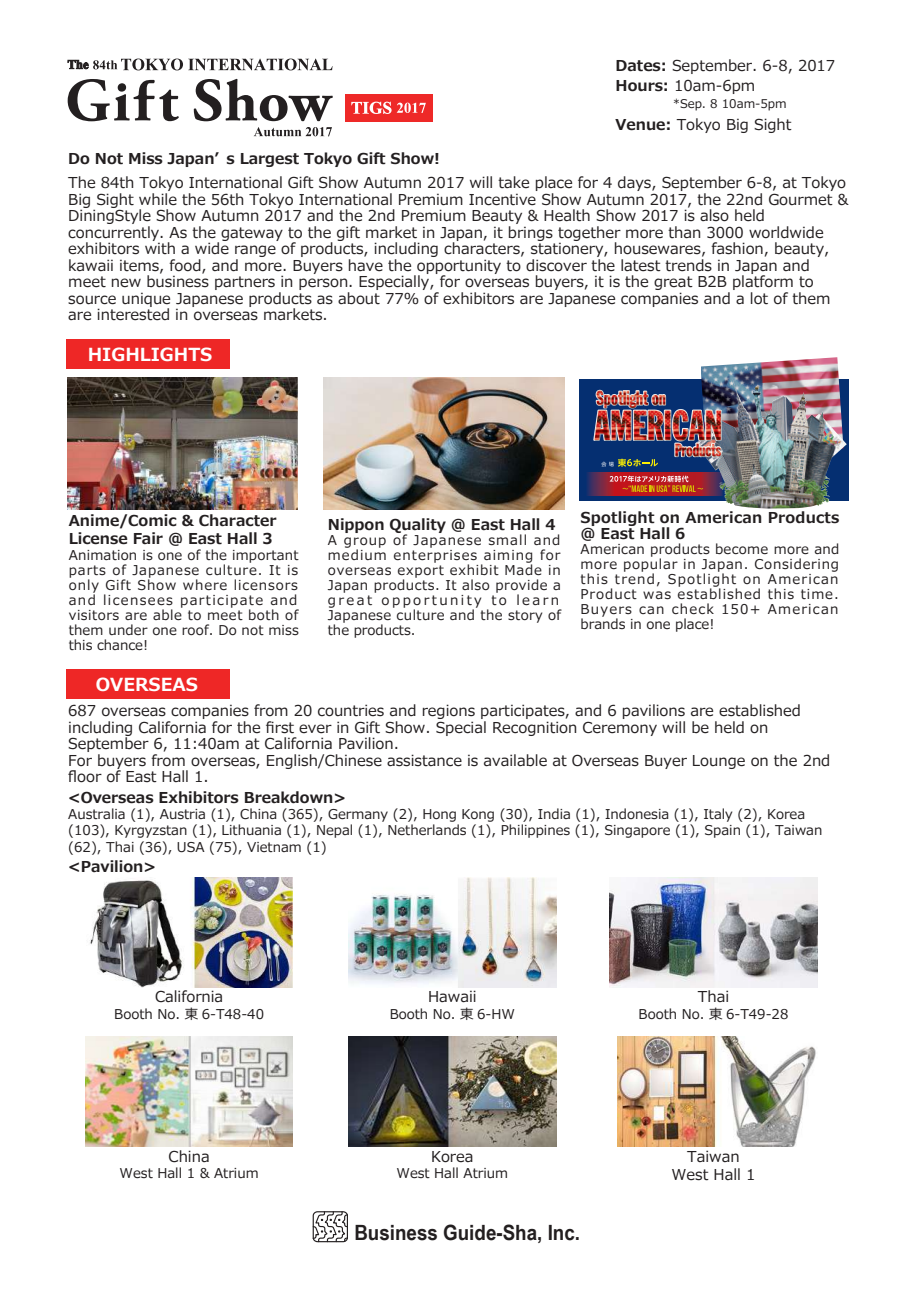
<style>
.page{position:relative;width:919px;height:1289px;background:#fff}
.page>*{position:absolute;margin:0;border:0;box-sizing:border-box;transform-origin:0 0}
.t1{font:700 21px "Arial Narrow";color:#231f20;scale:1.09 1}
.t2{font:700 18px "Meiryo";color:#fff}
.t3{font:15px/16.5px "Meiryo";color:#231f20}
.t4{font:700 15px/18px "Meiryo";color:#231f20}
.t5{font:13.5px/15px "Meiryo";color:#231f20;text-align:justify}
.t6{font:13.5px/15px "Meiryo";letter-spacing:.06em;color:#231f20}
.t7{font:12px "Meiryo";color:#231f20}
.s1{font-weight:700}
</style>
<div class="page">
<div style="left:66px;top:339px;width:163px;height:30px;background:#ee2726"></div>
<div style="left:66px;top:669px;width:163px;height:30px;background:#ee2726"></div>
<svg style="left:312px;top:1211px;width:36px;height:31px"></svg>
<svg style="left:68px;top:58px;width:264px;height:12px"></svg>
<svg style="left:194px;top:79px;width:139px;height:42px"></svg>
<svg style="left:68px;top:79px;width:111px;height:42px"></svg>
<svg style="left:254px;top:127px;width:78px;height:9px"></svg>
<div style="left:345px;top:94px;width:87px;height:27px;background:#ee2928"></div>
<svg style="left:351px;top:102px;width:75px;height:12px"></svg>
<img style="left:67px;top:377px;width:231px;height:132px">
<img style="left:579px;top:379px;width:269px;height:122px">
<svg style="left:585px;top:472px;width:110px;height:23px"></svg>
<img style="left:700px;top:357px;width:143px;height:100px">
<img style="left:695px;top:394px;width:44px;height:108px">
<img style="left:589px;top:387px;width:141px;height:73px">
<svg style="left:609px;top:475px;width:94px;height:17px"></svg>
<svg style="left:601px;top:458px;width:57px;height:9px"></svg>
<img style="left:323px;top:377px;width:241px;height:132px">
<img style="left:90px;top:877px;width:203px;height:110px">
<img style="left:348px;top:877px;width:208px;height:110px">
<img style="left:609px;top:877px;width:208px;height:110px">
<img style="left:85px;top:1036px;width:207px;height:110px">
<img style="left:348px;top:1036px;width:208px;height:110px">
<img style="left:617px;top:1036px;width:199px;height:110px">
<p class="t3" style="left:615px;top:57px;width:221px;line-height:19.5px"><span class="s1">Dates:</span> September. 6-8, 2017<br><span class="s1">Hours:</span> 10am-6pm</p>
<p class="t7" style="left:672px;top:95px;width:115px">*Sep. 8 10am-5pm</p>
<p class="t3" style="left:615px;top:117px;width:177px"><span class="s1">Venue:</span> Tokyo Big Sight</p>
<p class="t4" style="left:68px;top:150px;width:373px">Do Not Miss Japanʼ s Largest Tokyo Gift Show!</p>
<p class="t3" style="left:68px;top:175px;width:781px">The 84th Tokyo International Gift Show Autumn 2017 will take place for 4 days, September 6-8, at Tokyo Big Sight while the 56th Tokyo International Premium Incentive Show Autumn 2017, the 22nd Gourmet &amp; DiningStyle Show Autumn 2017 and the 2nd Premium Beauty &amp; Health Show 2017 is also held concurrently. As the gateway to the gift market in Japan, it brings together more than 3000 worldwide exhibitors with a wide range of products, including characters, stationery, housewares, fashion, beauty, kawaii items, food, and more. Buyers have the opportunity to discover the latest trends in Japan and meet new business partners in person. Especially, for overseas buyers, it is the great B2B platform to source unique Japanese products as about 77% of exhibitors are Japanese companies and a lot of them are interested in overseas markets.</p>
<p class="t2" style="left:88px;top:342px;width:126px">HIGHLIGHTS</p>
<p class="t4" style="left:69px;top:512px;width:209px">Anime/Comic &amp; Character<br>License Fair @ East Hall 3</p>
<p class="t5" style="left:69px;top:548px;width:231px">Animation is one of the important parts of Japanese culture. It is only Gift Show where licensors and licensees participate and visitors are able to meet both of them under one roof. Do not miss this chance!</p>
<p class="t2" style="left:96px;top:672px;width:104px">OVERSEAS</p>
<p class="t4" style="left:328px;top:516px;width:229px">Nippon Quality @ East Hall 4</p>
<p class="t6" style="left:328px;top:533px;width:235px">A group of Japanese small and medium enterprises aiming for overseas export exhibit Made in<br>Japan products. It also provide a great opportunity to learn<br>Japanese culture and the story of the products.</p>
<p class="t4" style="left:580px;top:510px;width:260px;line-height:16.5px">Spotlight on American Products @ East Hall 6</p>
<p class="t5" style="left:580px;top:542px;width:260px">American products become more and more popular in Japan. Considering this trend, Spotlight on American Product was established this time.<br>Buyers can check 150+ American brands in one place!</p>
<p class="t3" style="left:68px;top:703px;width:763px">687 overseas companies from 20 countries and regions participates, and 6 pavilions are established including California for the first ever in Gift Show. Special Recognition Ceremony will be held on September 6, 11:40am at California Pavilion.<br>For buyers from overseas, English/Chinese assistance is available at Overseas Buyer Lounge on the 2nd floor of East Hall 1.</p>
<p class="t4" style="left:68px;top:789px;width:279px">&lt;Overseas Exhibitors Breakdown&gt;</p>
<p class="t5" style="left:68px;top:806px;width:755px;line-height:16.5px;text-align:left">Australia (1), Austria (1), China (365), Germany (2), Hong Kong (30), India (1), Indonesia (1), Italy (2), Korea (103), Kyrgyzstan (1), Lithuania (1), Nepal (1), Netherlands (1), Philippines (1), Singapore (1), Spain (1), Taiwan (62), Thai (36), USA (75), Vietnam (1)</p>
<p class="t4" style="left:68px;top:858px;width:89px">&lt;Pavilion&gt;</p>
<p class="t3" style="left:155px;top:989px;width:70px">California</p>
<p class="t5" style="left:114px;top:1007px;width:151px">Booth No. 東 6-T48-40</p>
<p class="t3" style="left:169px;top:1148px;width:43px">China</p>
<p class="t5" style="left:120px;top:1166px;width:140px">West Hall 1 &amp; Atrium</p>
<p class="t3" style="left:428px;top:989px;width:50px">Hawaii</p>
<p class="t5" style="left:389px;top:1007px;width:127px">Booth No. 東 6-HW</p>
<p class="t3" style="left:431px;top:1148px;width:44px">Korea</p>
<p class="t5" style="left:396px;top:1166px;width:113px">West Hall Atrium</p>
<h1 class="t1" style="left:354px;top:1216px;width:208px">Business Guide-Sha, Inc.</h1>
<p class="t3" style="left:697px;top:989px;width:33px">Thai</p>
<p class="t5" style="left:638px;top:1007px;width:151px">Booth No. 東 6-T49-28</p>
<p class="t3" style="left:671px;top:1147px;width:85px;line-height:18px;text-align:center">Taiwan<br>West Hall 1</p>
</div>
